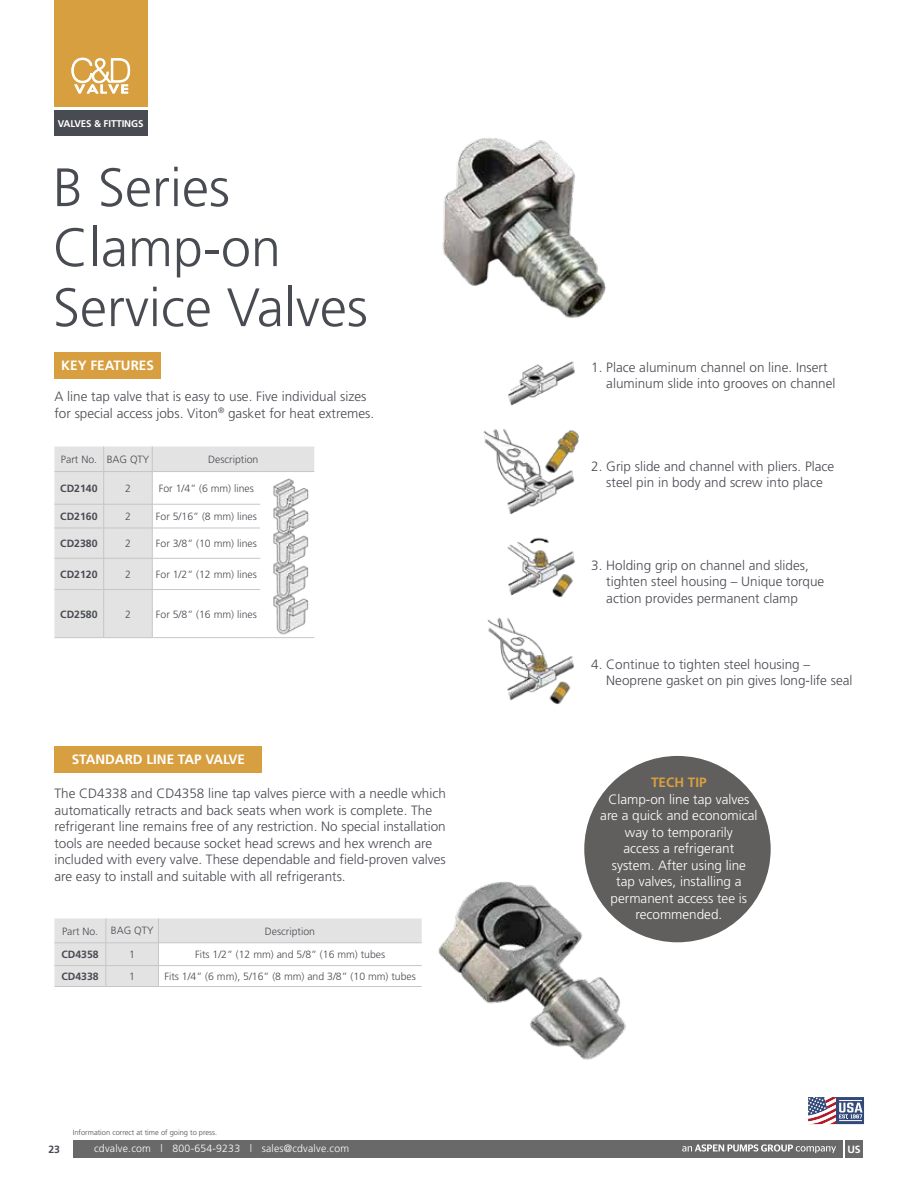
<style>
.page{position:relative;width:918px;height:1188px;background:#fff}
.page>*{position:absolute;margin:0;border:0;box-sizing:border-box;transform-origin:0 0}
.t1{font:300 54px/60px "Frutiger LT Pro";color:#494b52}
.t2{font:300 13.5px/16.5px "Frutiger LT Pro";color:#494b52}
.t3{font:300 13.5px/16.5px "Frutiger LT Pro";color:#fff;text-align:center}
.t4{font:700 13.5px "Frutiger LT Pro";color:#fff}
.t5{font:700 13.5px "Frutiger LT Pro";color:#daa03f}
.t6{font:300 10.5px "Frutiger LT Pro";color:#494b52}
.t7{font:700 10.5px "Frutiger LT Pro";color:#494b52}
.t8{font:300 10.5px "Frutiger LT Pro";letter-spacing:.02em;color:#fff}
.t9{font:700 10.5px "Frutiger LT Pro";color:#fff}
.t10{font:700 9.75px "Frutiger LT Pro";letter-spacing:-.01em;color:#fff}
.t11{font:300 7.5px "Frutiger LT Pro";color:#494b52}
</style>
<div class="page">
<div style="left:73px;top:1140px;width:769px;height:17px;background:#6a6969"></div>
<div style="left:846px;top:1140px;width:17px;height:17px;background:#6a6969"></div>
<div style="left:806px;top:1095px;width:60px;height:30px;border:2px solid #fff"></div>
<svg style="left:807px;top:1096px;width:56px;height:29px"></svg>
<svg style="left:682px;top:1144px;width:154px;height:9px"></svg>
<svg style="left:54px;top:0;width:94px;height:136px;background:#bf9653"></svg>
<img style="left:438px;top:880px;width:194px;height:180px">
<img style="left:483px;top:361px;width:96px;height:344px">
<img style="left:442px;top:138px;width:164px;height:180px">
<svg style="left:54px;top:447px;width:260px;height:190px;fill:#e3e3e3"></svg>
<svg style="left:103px;top:447px;width:1px;height:24px"></svg>
<svg style="left:152px;top:447px;width:1px;height:24px"></svg>
<hr style="left:54px;top:471px;width:50px;height:1px;background:#c6c6c6">
<hr style="left:104px;top:471px;width:48px;height:1px;background:#c6c6c6">
<hr style="left:103px;top:472px;width:1px;height:32px;background:#c6c6c6">
<hr style="left:152px;top:471px;width:108px;height:1px;background:#c6c6c6">
<hr style="left:152px;top:472px;width:1px;height:32px;background:#c6c6c6">
<hr style="left:260px;top:471px;width:54px;height:1px;background:#c6c6c6">
<hr style="left:54px;top:504px;width:50px;height:1px;background:#c6c6c6">
<hr style="left:104px;top:504px;width:48px;height:1px;background:#c6c6c6">
<svg style="left:103px;top:505px;width:1px;height:23px"></svg>
<hr style="left:152px;top:504px;width:108px;height:1px;background:#c6c6c6">
<svg style="left:152px;top:505px;width:1px;height:23px"></svg>
<hr style="left:54px;top:528px;width:50px;height:1px;background:#c6c6c6">
<hr style="left:104px;top:528px;width:48px;height:1px;background:#c6c6c6">
<hr style="left:103px;top:528px;width:1px;height:30px;background:#c6c6c6">
<hr style="left:152px;top:528px;width:108px;height:1px;background:#c6c6c6">
<hr style="left:152px;top:528px;width:1px;height:30px;background:#c6c6c6">
<hr style="left:54px;top:558px;width:50px;height:1px;background:#c6c6c6">
<hr style="left:104px;top:558px;width:48px;height:1px;background:#c6c6c6">
<hr style="left:103px;top:558px;width:1px;height:31px;background:#c6c6c6">
<hr style="left:152px;top:558px;width:108px;height:1px;background:#c6c6c6">
<hr style="left:152px;top:558px;width:1px;height:31px;background:#c6c6c6">
<hr style="left:54px;top:589px;width:50px;height:1px;background:#c6c6c6">
<hr style="left:104px;top:589px;width:48px;height:1px;background:#c6c6c6">
<hr style="left:103px;top:590px;width:1px;height:47px;background:#c6c6c6">
<hr style="left:152px;top:589px;width:108px;height:1px;background:#c6c6c6">
<hr style="left:152px;top:590px;width:1px;height:47px;background:#c6c6c6">
<hr style="left:54px;top:637px;width:50px;height:1px;background:#c6c6c6">
<hr style="left:104px;top:637px;width:48px;height:1px;background:#c6c6c6">
<hr style="left:152px;top:637px;width:108px;height:1px;background:#c6c6c6">
<hr style="left:260px;top:637px;width:54px;height:1px;background:#c6c6c6">
<img style="left:270px;top:476px;width:45px;height:162px">
<div style="left:54px;top:746px;width:208px;height:27px;background:#d89f40"></div>
<svg style="left:54px;top:919px;width:368px;height:67px"></svg>
<hr style="left:54px;top:986px;width:52px;height:1px;background:#c6c6c6">
<hr style="left:106px;top:986px;width:52px;height:1px;background:#c6c6c6">
<hr style="left:158px;top:986px;width:264px;height:1px;background:#c6c6c6">
<div style="left:584px;top:756px;width:187px;height:186px;background:#615f5e;border-radius:50%"></div>
<div style="left:54px;top:352px;width:107px;height:27px;background:#d89f40"></div>
<p class="t10" style="left:58px;top:118px;width:87px">VALVES &amp; FITTINGS</p>
<h1 class="t1" style="left:53px;top:158px;width:316px">B Series<br>Clamp-on<br>Service Valves</h1>
<p class="t4" style="left:61px;top:358px;width:94px">KEY FEATURES</p>
<p class="t2" style="left:54px;top:389px;width:321px">A line tap valve that is easy to use. Five individual sizes for special access jobs. Viton<sup>®</sup> gasket for heat extremes.</p>
<p class="t6" style="left:61px;top:453px;width:90px">Part No. BAG QTY</p>
<p class="t6" style="left:208px;top:453px;width:52px">Description</p>
<p class="t7" style="left:60px;top:482px;width:39px">CD2140</p>
<p class="t6" style="left:125px;top:482px;width:7px">2</p>
<p class="t6" style="left:159px;top:482px;width:97px">For 1/4” (6 mm) lines</p>
<p class="t7" style="left:60px;top:510px;width:39px">CD2160</p>
<p class="t6" style="left:125px;top:510px;width:7px">2</p>
<p class="t6" style="left:156px;top:510px;width:102px">For 5/16” (8 mm) lines</p>
<p class="t7" style="left:60px;top:537px;width:39px">CD2380</p>
<p class="t6" style="left:125px;top:537px;width:7px">2</p>
<p class="t6" style="left:156px;top:537px;width:102px">For 3/8” (10 mm) lines</p>
<p class="t7" style="left:60px;top:568px;width:39px">CD2120</p>
<p class="t6" style="left:125px;top:568px;width:7px">2</p>
<p class="t6" style="left:156px;top:568px;width:102px">For 1/2” (12 mm) lines</p>
<p class="t7" style="left:60px;top:608px;width:39px">CD2580</p>
<p class="t6" style="left:125px;top:608px;width:7px">2</p>
<p class="t6" style="left:156px;top:608px;width:102px">For 5/8” (16 mm) lines</p>
<p class="t4" style="left:72px;top:752px;width:175px">STANDARD LINE TAP VALVE</p>
<p class="t2" style="left:54px;top:786px;width:393px">The CD4338 and CD4358 line tap valves pierce with a needle which automatically retracts and back seats when work is complete. The refrigerant line remains free of any restriction. No special installation tools are needed because socket head screws and hex wrench are included with every valve. These dependable and field-proven valves are easy to install and suitable with all refrigerants.</p>
<p class="t6" style="left:62px;top:925px;width:93px">Part No. BAG QTY</p>
<p class="t6" style="left:265px;top:925px;width:52px">Description</p>
<p class="t7" style="left:61px;top:948px;width:39px">CD4358</p>
<p class="t6" style="left:129px;top:948px;width:7px">1</p>
<p class="t6" style="left:195px;top:948px;width:192px">Fits 1/2” (12 mm) and 5/8” (16 mm) tubes</p>
<p class="t7" style="left:61px;top:970px;width:39px">CD4338</p>
<p class="t6" style="left:129px;top:970px;width:7px">1</p>
<p class="t6" style="left:164px;top:970px;width:253px">Fits 1/4” (6 mm), 5/16” (8 mm) and 3/8” (10 mm) tubes</p>
<p class="t11" style="left:73px;top:1128px;width:146px">Information correct at time of going to press.</p>
<p class="t2" style="left:606px;top:359px;width:231px;text-indent:-15px">1. Place aluminum channel on line. Insert aluminum slide into grooves on channel</p>
<p class="t2" style="left:591px;top:458px;width:245px;text-align:center">2. Grip slide and channel with pliers. Place steel pin in body and screw into place</p>
<p class="t2" style="left:606px;top:557px;width:220px;text-indent:-15px">3. Holding grip on channel and slides, tighten steel housing – Unique torque action provides permanent clamp</p>
<p class="t2" style="left:606px;top:656px;width:248px;text-indent:-15px">4. Continue to tighten steel housing –<br>Neoprene gasket on pin gives long-life seal</p>
<p class="t5" style="left:651px;top:775px;width:57px">TECH TIP</p>
<p class="t3" style="left:600px;top:791px;width:159px">Clamp-on line tap valves are a quick and economical way to temporarily<br>access a refrigerant<br>system. After using line<br>tap valves, installing a permanent access tee is recommended.</p>
<p class="t7" style="left:48px;top:1143px;width:13px">23</p>
<p class="t8" style="left:94px;top:1142px;width:257px">cdvalve.com l 800-654-9233 l sales@cdvalve.com</p>
<p class="t9" style="left:847px;top:1143px;width:15px">US</p>
</div>
